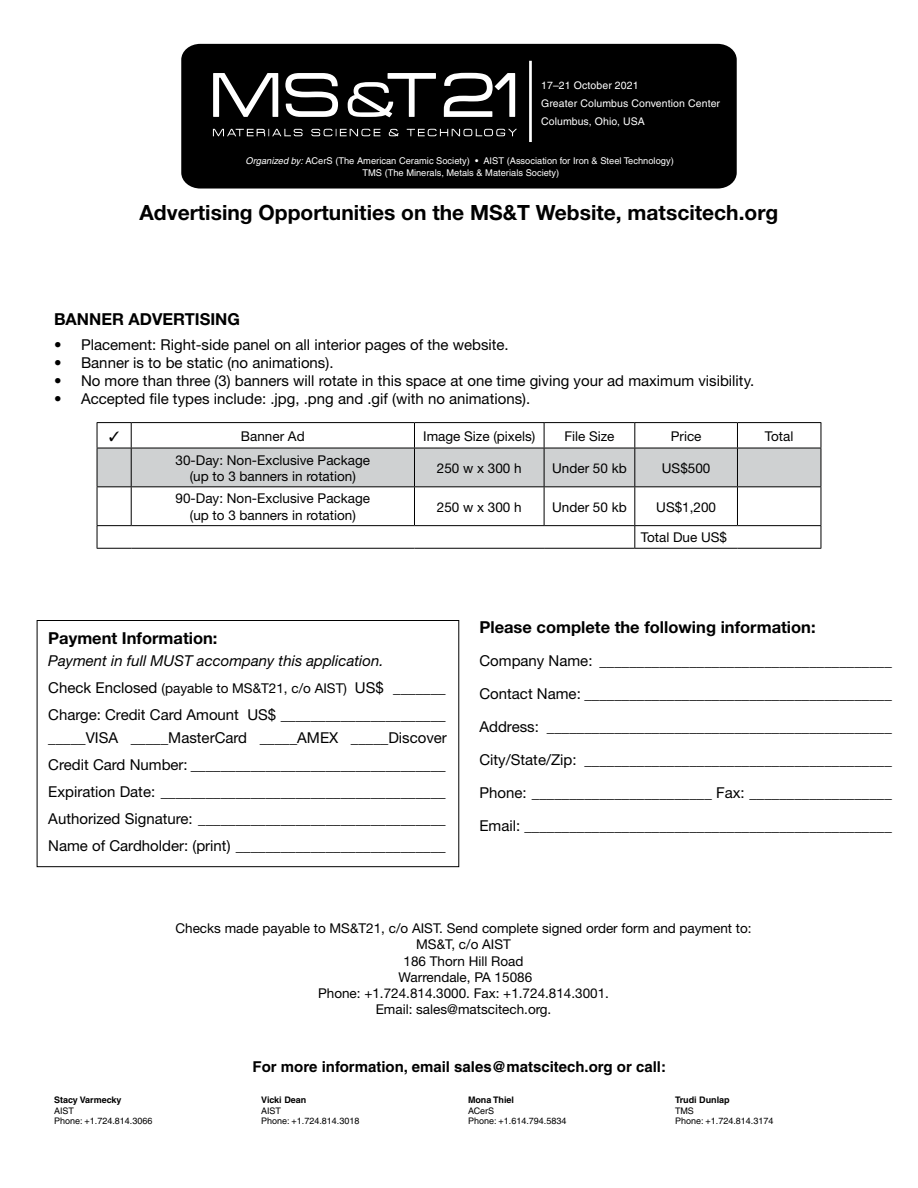
<style>
.page{position:relative;width:918px;height:1188px;background:#fff}
.page>*{position:absolute;margin:0;border:0;box-sizing:border-box;transform-origin:0 0}
.t1{font:700 21px "Helvetica Neue";color:#000}
.t2{font:700 16.5px "Helvetica Neue";color:#000}
.t3{font:15px/27px "Helvetica Neue";color:#000}
.t4{font:700 15px "Helvetica";color:#000}
.t5{font:italic 15px "Helvetica Neue";color:#000}
.t6{font:13.5px/16.2px "Helvetica Neue";color:#000;text-align:center}
.t7{font:10.5px/18px "Helvetica";letter-spacing:.01em;color:#fff}
.t8{font:9.3px/12px "Helvetica";color:#fff;text-align:center}
.t9{font:9px/10.8px "Helvetica";color:#000}
.t10{font:700 9px "Helvetica";color:#000}
.s1{font-style:italic}
.s2{font-size:15px}
</style>
<div class="page">
<div style="left:181px;top:44px;width:556px;height:145px;background:#000"></div>
<hr style="left:529px;top:61px;width:3px;height:81px;background:#fff">
<svg style="left:213px;top:73px;width:65px;height:44px"></svg>
<svg style="left:285px;top:73px;width:53px;height:44px"></svg>
<svg style="left:348px;top:73px;width:88px;height:44px"></svg>
<svg style="left:444px;top:73px;width:71px;height:44px"></svg>
<svg style="left:213px;top:129px;width:304px;height:7px;background:#3e3e3e"></svg>
<div style="left:37px;top:620px;width:422px;height:247px;border:1px solid #000"></div>
<hr style="left:97px;top:422px;width:34px;height:1px;background:#000">
<hr style="left:131px;top:422px;width:283px;height:1px;background:#000">
<hr style="left:414px;top:422px;width:130px;height:1px;background:#000">
<hr style="left:544px;top:422px;width:91px;height:1px;background:#000">
<hr style="left:635px;top:422px;width:102px;height:1px;background:#000">
<hr style="left:737px;top:422px;width:84px;height:1px;background:#000">
<hr style="left:97px;top:487px;width:1px;height:38px;background:#000">
<hr style="left:131px;top:487px;width:1px;height:38px;background:#000">
<hr style="left:414px;top:487px;width:1px;height:38px;background:#000">
<hr style="left:544px;top:487px;width:1px;height:38px;background:#000">
<hr style="left:634px;top:487px;width:1px;height:38px;background:#000">
<hr style="left:737px;top:487px;width:1px;height:38px;background:#000">
<hr style="left:821px;top:487px;width:1px;height:38px;background:#000">
<hr style="left:97px;top:525px;width:34px;height:1px;background:#000">
<svg style="left:97px;top:526px;width:1px;height:22px"></svg>
<hr style="left:131px;top:525px;width:283px;height:1px;background:#000">
<hr style="left:414px;top:525px;width:130px;height:1px;background:#000">
<hr style="left:544px;top:525px;width:91px;height:1px;background:#000">
<hr style="left:635px;top:525px;width:102px;height:1px;background:#000">
<svg style="left:634px;top:526px;width:1px;height:22px"></svg>
<hr style="left:737px;top:525px;width:84px;height:1px;background:#000">
<svg style="left:821px;top:526px;width:1px;height:22px"></svg>
<hr style="left:97px;top:548px;width:34px;height:1px;background:#000">
<hr style="left:131px;top:548px;width:283px;height:1px;background:#000">
<hr style="left:414px;top:548px;width:130px;height:1px;background:#000">
<hr style="left:544px;top:548px;width:91px;height:1px;background:#000">
<hr style="left:635px;top:548px;width:102px;height:1px;background:#000">
<hr style="left:737px;top:548px;width:84px;height:1px;background:#000">
<svg style="left:97px;top:423px;width:725px;height:64px"></svg>
<p class="t7" style="left:541px;top:76px;width:181px">17–21 October 2021<br>Greater Columbus Convention Center<br>Columbus, Ohio, USA</p>
<p class="t8" style="left:246px;top:155px;width:430px"><span class="s1">Organized by:</span> ACerS (The American Ceramic Society) • AIST (Association for Iron &amp; Steel Technology)<br>TMS (The Minerals, Metals &amp; Materials Society)</p>
<h1 class="t1" style="left:140px;top:199px;width:640px">Advertising Opportunities on the MS&amp;T Website, matscitech.org</h1>
<p class="t2" style="left:54px;top:309px;width:188px">BANNER ADVERTISING</p>
<p class="t3" style="left:54px;top:331px;width:456px">• Placement: Right-side panel on all interior pages of the website.</p>
<p class="t3" style="left:54px;top:349px;width:281px">• Banner is to be static (no animations).</p>
<p class="t3" style="left:54px;top:367px;width:702px">• No more than three (3) banners will rotate in this space at one time giving your ad maximum visibility.</p>
<p class="t3" style="left:54px;top:385px;width:478px">• Accepted file types include: .jpg, .png and .gif (with no animations).</p>
<p class="t6" style="left:241px;top:428px;width:65px">Banner Ad</p>
<p class="t6" style="left:423px;top:428px;width:114px">Image Size (pixels)</p>
<p class="t6" style="left:564px;top:428px;width:52px">File Size</p>
<p class="t6" style="left:671px;top:428px;width:32px">Price</p>
<p class="t6" style="left:765px;top:428px;width:30px">Total</p>
<p class="t6" style="left:176px;top:452px;width:196px">30-Day: Non-Exclusive Package (up to 3 banners in rotation)</p>
<p class="t6" style="left:437px;top:460px;width:86px">250 w x 300 h</p>
<p class="t6" style="left:552px;top:460px;width:76px">Under 50 kb</p>
<p class="t6" style="left:662px;top:460px;width:50px">US$500</p>
<p class="t6" style="left:176px;top:490px;width:196px">90-Day: Non-Exclusive Package (up to 3 banners in rotation)</p>
<p class="t6" style="left:437px;top:498px;width:86px">250 w x 300 h</p>
<p class="t6" style="left:552px;top:498px;width:76px">Under 50 kb</p>
<p class="t6" style="left:656px;top:498px;width:61px">US$1,200</p>
<p class="t6" style="left:641px;top:529px;width:88px">Total Due US$</p>
<p class="t2" style="left:48px;top:628px;width:171px">Payment Information:</p>
<p class="t5" style="left:48px;top:652px;width:337px">Payment in full MUST accompany this application.</p>
<p class="t6" style="left:48px;top:680px;width:399px"><span class="s2">Check Enclosed</span> (payable to MS&amp;T21, c/o AIST) <span class="s2">US$ _______</span></p>
<p class="t3" style="left:48px;top:704px;width:400px;line-height:22.5px">Charge: Credit Card Amount US$ ______________________ _____VISA _____MasterCard _____AMEX _____Discover</p>
<p class="t3" style="left:48px;top:751px;width:399px;text-align:justify">Credit Card Number: __________________________________ Expiration Date: ______________________________________ Authorized Signature: _________________________________ Name of Cardholder: (print) ____________________________</p>
<p class="t2" style="left:479px;top:617px;width:338px">Please complete the following information:</p>
<p class="t3" style="left:479px;top:647px;width:414px">Company Name: _______________________________________</p>
<p class="t3" style="left:479px;top:680px;width:414px">Contact Name: _________________________________________</p>
<p class="t3" style="left:479px;top:713px;width:414px">Address: ______________________________________________</p>
<p class="t3" style="left:479px;top:746px;width:414px">City/State/Zip: _________________________________________</p>
<p class="t3" style="left:479px;top:779px;width:414px">Phone: ________________________ Fax: ___________________</p>
<p class="t3" style="left:479px;top:812px;width:414px">Email: _________________________________________________</p>
<p class="t6" style="left:175px;top:920px;width:578px">Checks made payable to MS&amp;T21, c/o AIST. Send complete signed order form and payment to:<br>MS&amp;T, c/o AIST<br>186 Thorn Hill Road<br>Warrendale, PA 15086<br>Phone: +1.724.814.3000. Fax: +1.724.814.3001.<br>Email: sales@matscitech.org.</p>
<p class="t10" style="left:54px;top:1094px;width:69px">Stacy Varmecky</p>
<p class="t9" style="left:54px;top:1105px;width:100px">AIST<br>Phone: +1.724.814.3066</p>
<p class="t4" style="left:253px;top:1057px;width:415px">For more information, email sales@matscitech.org or call:</p>
<p class="t10" style="left:261px;top:1094px;width:47px">Vicki Dean</p>
<p class="t9" style="left:261px;top:1105px;width:100px">AIST<br>Phone: +1.724.814.3018</p>
<p class="t10" style="left:468px;top:1094px;width:48px">Mona Thiel</p>
<p class="t9" style="left:468px;top:1105px;width:100px">ACerS<br>Phone: +1.614.794.5834</p>
<p class="t10" style="left:675px;top:1094px;width:56px">Trudi Dunlap</p>
<p class="t9" style="left:675px;top:1105px;width:100px">TMS<br>Phone: +1.724.814.3174</p>
</div>
